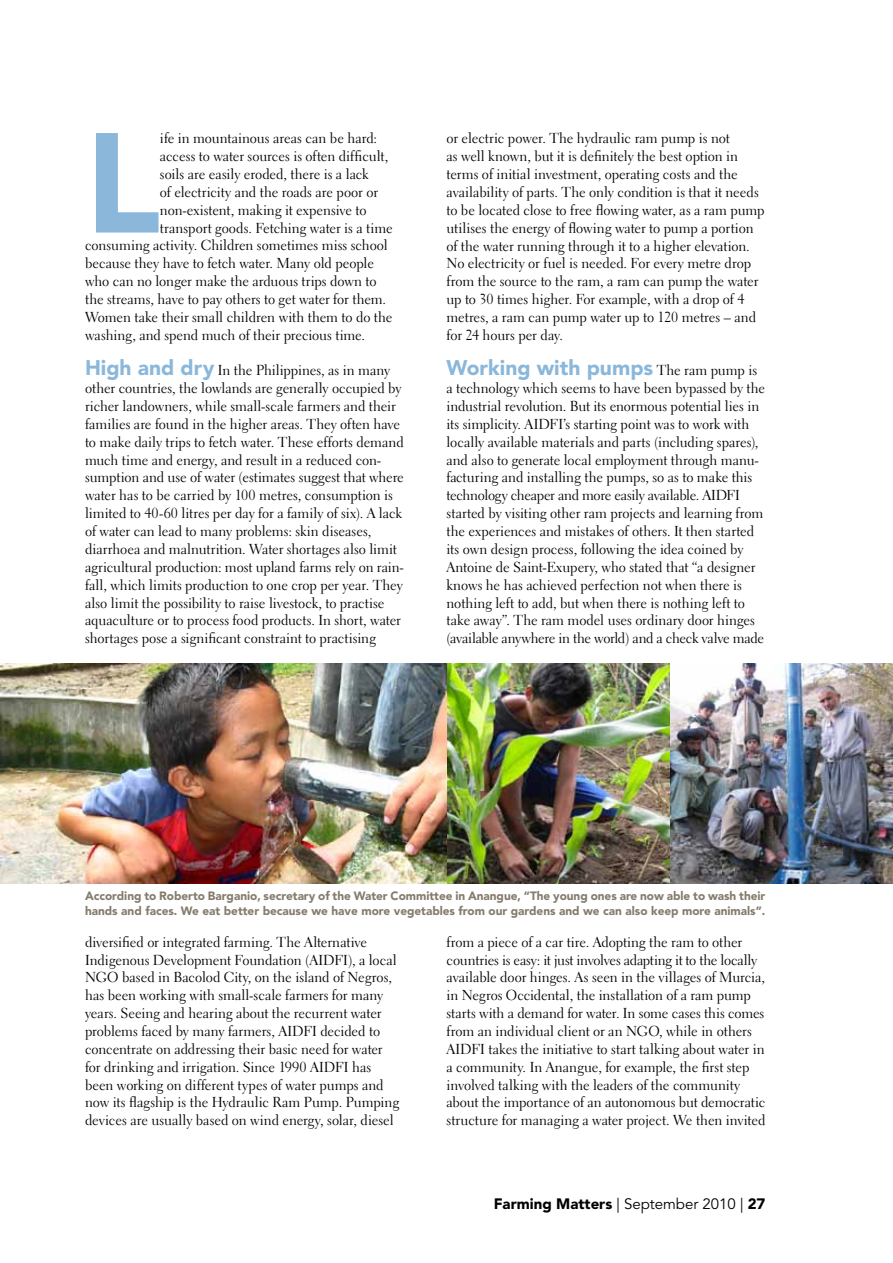
<style>
.page{position:relative;width:893px;height:1263px;background:#fff}
.page>*{position:absolute;margin:0;border:0;box-sizing:border-box;transform-origin:0 0}
.t1{font:900 140.4px "Avenir LT Std";color:#8ab7da}
.t2{font:900 21px "Avenir LT Std";color:#8ab7da}
.t3{font:900 15px "Avenir LT Std";color:#000}
.t4{font:14.4px/17.9px "Electra LT Std";letter-spacing:-.005em;color:#000}
.t5{font:900 12px/15px "Avenir LT Std";color:#847b6c}
.s1{font-family:"Avenir LT Std";font-weight:900;font-size:21px;color:#8ab7da}
.s2{font-family:"Electra LT Std";font-weight:400;font-size:14.4px;color:#000}
.s3{font-weight:400}
</style>
<div class="page">
<img style="left:0;top:663px;width:893px;height:220px">
<h1 class="t1" style="left:85px;top:99px;width:77px">L</h1>
<p class="t4" style="left:160px;top:129px;width:219px">ife in mountainous areas can be hard:</p>
<p class="t4" style="left:160px;top:147px;width:230px">access to water sources is often difficult,</p>
<p class="t4" style="left:160px;top:165px;width:210px">soils are easily eroded, there is a lack</p>
<p class="t4" style="left:160px;top:183px;width:220px">of electricity and the roads are poor or</p>
<p class="t4" style="left:160px;top:201px;width:208px">non-existent, making it expensive to</p>
<p class="t4" style="left:160px;top:219px;width:234px">transport goods. Fetching water is a time</p>
<p class="t4" style="left:85px;top:237px;width:304px">consuming activity. Children sometimes miss school</p>
<p class="t4" style="left:85px;top:254px;width:290px">because they have to fetch water. Many old people</p>
<p class="t4" style="left:85px;top:272px;width:293px">who can no longer make the arduous trips down to</p>
<p class="t4" style="left:85px;top:290px;width:303px">the streams, have to pay others to get water for them.</p>
<p class="t4" style="left:85px;top:308px;width:309px">Women take their small children with them to do the</p>
<p class="t4" style="left:85px;top:326px;width:282px">washing, and spend much of their precious time.</p>
<p class="t4" style="left:85px;top:361px;width:320px"><span class="s1">High and dry</span> In the Philippines, as in many other countries, the lowlands are generally occupied by richer landowners, while small-scale farmers and their families are found in the higher areas. They often have to make daily trips to fetch water. These efforts demand much time and energy, and result in a reduced con&shy;sumption and use of water (estimates suggest that where water has to be carried by 100 metres, consumption is limited to 40-60 litres per day for a family of six). A lack of water can lead to many problems: skin diseases, diarrhoea and malnutrition. Water shortages also limit agricultural production: most upland farms rely on rain&shy;fall, which limits production to one crop per year. They also limit the possibility to raise livestock, to practise aquaculture or to process food products. In short, water shortages pose a significant constraint to practising</p>
<p class="t4" style="left:446px;top:130px;width:320px">or electric power. The hydraulic ram pump is not<br>as well known, but it is definitely the best option in terms of initial investment, operating costs and the availability of parts. The only condition is that it needs to be located close to free flowing water, as a ram pump utilises the energy of flowing water to pump a portion of the water running through it to a higher elevation.<br>No electricity or fuel is needed. For every metre drop from the source to the ram, a ram can pump the water up to 30 times higher. For example, with a drop of 4 metres, a ram can pump water up to 120 metres – and for 24 hours per day.</p>
<h2 class="t2" style="left:446px;top:355px;width:312px">Working with pumps <span class="s2">The ram pump is</span></h2>
<p class="t4" style="left:446px;top:379px;width:320px">a technology which seems to have been bypassed by the industrial revolution. But its enormous potential lies in its simplicity. AIDFI’s starting point was to work with locally available materials and parts (including spares), and also to generate local employment through manu&shy;facturing and installing the pumps, so as to make this technology cheaper and more easily available. AIDFI started by visiting other ram projects and learning from the experiences and mistakes of others. It then started its own design process, following the idea coined by Antoine de Saint-Exupery, who stated that “a designer knows he has achieved perfection not when there is nothing left to add, but when there is nothing left to take away”. The ram model uses ordinary door hinges (available anywhere in the world) and a check valve made</p>
<p class="t5" style="left:85px;top:888px;width:682px">According to Roberto Barganio, secretary of the Water Committee in Anangue, “The young ones are now able to wash their hands and faces. We eat better because we have more vegetables from our gardens and we can also keep more animals”.</p>
<p class="t4" style="left:85px;top:933px;width:316px">diversified or integrated farming. The Alternative Indigenous Development Foundation (AIDFI), a local NGO based in Bacolod City, on the island of Negros, has been working with small-scale farmers for many years. Seeing and hearing about the recurrent water problems faced by many farmers, AIDFI decided to concentrate on addressing their basic need for water for drinking and irrigation. Since 1990 AIDFI has been working on different types of water pumps and now its flagship is the Hydraulic Ram Pump. Pumping devices are usually based on wind energy, solar, diesel</p>
<p class="t4" style="left:446px;top:933px;width:320px">from a piece of a car tire. Adopting the ram to other countries is easy: it just involves adapting it to the locally available door hinges. As seen in the villages of Murcia, in Negros Occidental, the installation of a ram pump starts with a demand for water. In some cases this comes from an individual client or an NGO, while in others AIDFI takes the initiative to start talking about water in a community. In Anangue, for example, the first step involved talking with the leaders of the community about the importance of an autonomous but democratic structure for managing a water project. We then invited</p>
<p class="t3" style="left:494px;top:1195px;width:273px">Farming Matters <span class="s3">| September 2010 |</span> 27</p>
</div>
